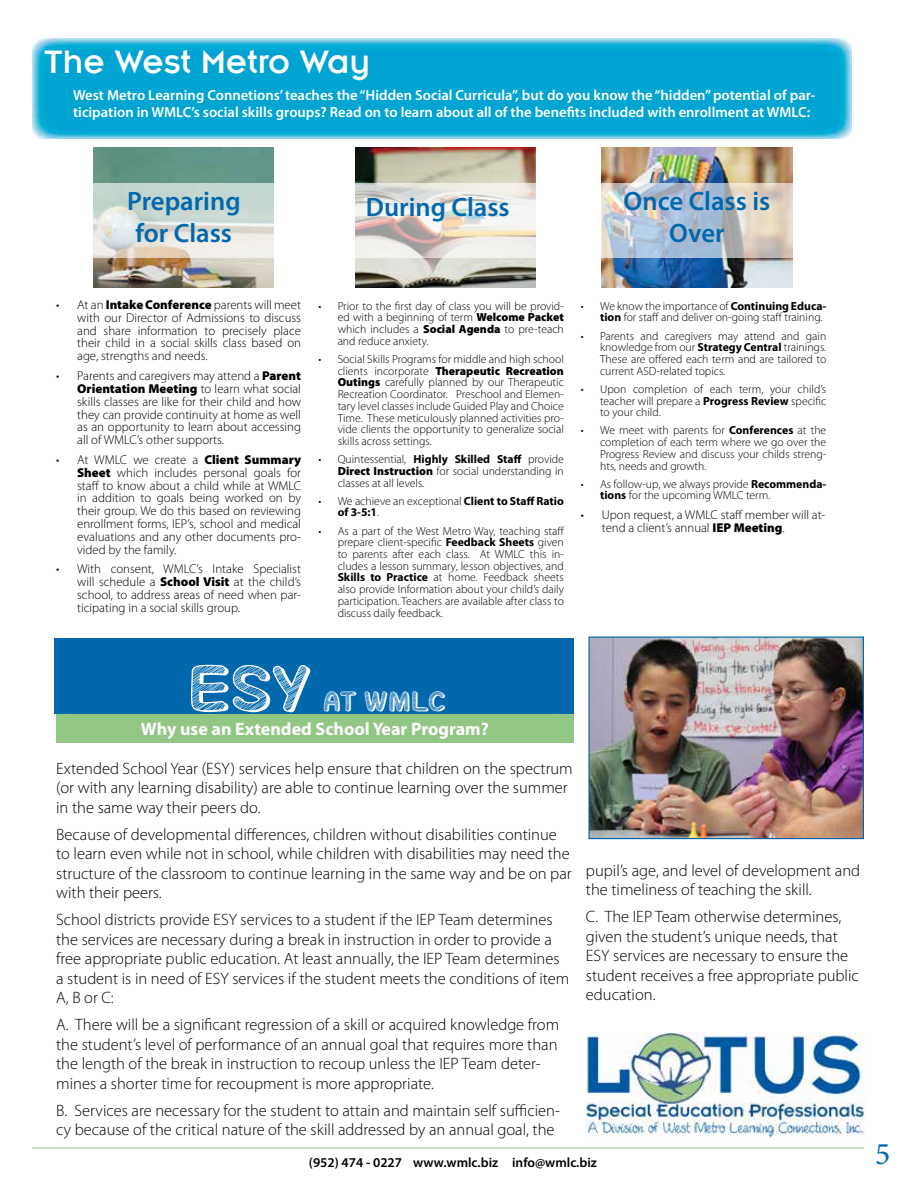
<style>
.page{position:relative;width:918px;height:1188px;background:#fff}
.page>*{position:absolute;margin:0;border:0;box-sizing:border-box;transform-origin:0 0}
.t1{font:63px "Mf Sippin On Sunshine";color:#fff}
.t2{font:35.85px "Insignia LT";color:#fff}
.t3{font:31.5px "Minion Pro";color:#0268ad}
.t4{font:27px "Mf Sippin On Sunshine";letter-spacing:-.015em;color:#fff}
.t5{font:600 26.7px/32px "Myriad Pro";color:#0268ad;text-align:center}
.t6{font:700 18px "Myriad Pro";color:#fff}
.t7{font:300 16.5px/19.5px "Myriad Pro";color:#000}
.t8{font:600 14.7px/17.5px "Myriad Pro";color:#fff}
.t9{font:600 13.5px "Myriad Pro";color:#000}
.t10{font:300 12.75px/12.8px "Myriad Pro";color:#000;text-align:justify}
.t11{font:300 11.7px/11.7px "Myriad Pro";color:#000;text-align:justify}
.t12{font:700 11.7px/11.7px "Myriad Pro";color:#000}
.s1{font-weight:900}
.s2{font-weight:700}
.s3{font-weight:300}
</style>
<div class="page">
<img style="left:590px;top:639px;width:272px;height:198px">
<div style="left:588px;top:637px;width:276px;height:202px;border:1px solid #0268ad"></div>
<div style="left:56px;top:713px;width:517px;height:30px;background:#91c783"></div>
<img style="left:586px;top:1033px;width:280px;height:105px">
<hr style="left:32px;top:1148px;width:832px;height:1px;background:#91c783">
<div style="left:54px;top:638px;width:519px;height:76px;background:#0268ad"></div>
<img style="left:94px;top:148px;width:180px;height:140px">
<img style="left:602px;top:148px;width:190px;height:139px">
<img style="left:33px;top:38px;width:819px;height:101px">
<img style="left:132px;top:65px;width:608px;height:86px">
<img style="left:356px;top:148px;width:180px;height:139px">
<svg style="left:93px;top:183px;width:700px;height:75px"></svg>
<h2 class="t2" style="left:44px;top:43px;width:328px">The West Metro Way</h2>
<p class="t8" style="left:73px;top:86px;width:744px">West Metro Learning Connetions’ teaches the “Hidden Social Curricula”, but do you know the “hidden” potential of par&shy;ticipation in WMLC’s social skills groups? Read on to learn about all of the benefits included with enrollment at WMLC:</p>
<h3 class="t5" style="left:127px;top:184px;width:115px">Preparing for Class</h3>
<h3 class="t5" style="left:366px;top:191px;width:145px">During Class</h3>
<h3 class="t5" style="left:624px;top:184px;width:148px">Once Class is<br>Over</h3>
<p class="t10" style="left:77px;top:298px;width:225px;text-indent:-21px">• At an <span class="s1">Intake Conference</span> parents will meet with our Director of Admissions to discuss and share information to precisely place their child in a social skills class based on age, strengths and needs.</p>
<p class="t10" style="left:77px;top:369px;width:225px;text-indent:-21px">• Parents and caregivers may attend a <span class="s1">Parent Orientation Meeting</span> to learn what social skills classes are like for their child and how they can provide continuity at home as well as an opportunity to learn about accessing all of WMLC’s other supports.</p>
<p class="t10" style="left:77px;top:453px;width:225px;text-indent:-21px">• At WMLC we create a <span class="s1">Client Summary Sheet</span> which includes personal goals for staff to know about a child while at WMLC in addition to goals being worked on by their group. We do this based on reviewing enrollment forms, IEP’s, school and medical evaluations and any other documents pro&shy;vided by the family.</p>
<p class="t10" style="left:77px;top:563px;width:225px;text-indent:-21px">• With consent, WMLC’s Intake Specialist will schedule a <span class="s1">School Visit</span> at the child’s school, to address areas of need when par&shy;ticipating in a social skills group.</p>
<p class="t11" style="left:338px;top:300px;width:228px;text-indent:-19px">• Prior to the first day of class you will be provid&shy;ed with a beginning of term <span class="s1">Welcome Packet </span>which includes a <span class="s1">Social Agenda</span> to pre-teach and reduce anxiety.</p>
<p class="t11" style="left:338px;top:353px;width:228px;text-indent:-19px">• Social Skills Programs for middle and high school clients incorporate <span class="s1">Therapeutic Recreation Outings</span> carefully planned by our Therapeutic Recreation Coordinator. Preschool and Elemen&shy;tary level classes include Guided Play and Choice Time. These meticulously planned activities pro&shy;vide clients the opportunity to generalize social skills across settings.</p>
<p class="t11" style="left:338px;top:453px;width:228px;text-indent:-19px">• Quintessential, <span class="s2">Highly Skilled Staff</span> provide <span class="s1">Direct Instruction</span> for social understanding in classes at all levels.</p>
<p class="t12" style="left:338px;top:495px;width:228px;text-indent:-19px"><span class="s3">• We achieve an exceptional</span> Client to Staff Ratio of 3-5:1<span class="s3">.</span></p>
<p class="t11" style="left:338px;top:525px;width:228px;text-indent:-19px">• As a part of the West Metro Way, teaching staff prepare client-specific <span class="s2">Feedback Sheets</span> given to parents after each class. At WMLC this in&shy;cludes a lesson summary, lesson objectives, and <span class="s2">Skills to Practice</span> at home. Feedback sheets also provide Information about your child’s daily participation. Teachers are available after class to discuss daily feedback.</p>
<p class="t11" style="left:600px;top:300px;width:228px;text-indent:-19px">• We know the importance of <span class="s2">Continuing Educa&shy;tion</span> for staff and deliver on-going staff training.</p>
<p class="t11" style="left:600px;top:330px;width:228px;text-indent:-19px">• Parents and caregivers may attend and gain knowledge from our <span class="s2">Strategy Central</span> trainings.<br>These are offered each term and are tailored to current ASD-related topics.</p>
<p class="t11" style="left:600px;top:383px;width:228px;text-indent:-19px">• Upon completion of each term, your child’s teacher will prepare a <span class="s2">Progress Review</span> specific to your child.</p>
<p class="t11" style="left:600px;top:425px;width:228px;text-indent:-19px">• We meet with parents for <span class="s2">Conferences</span> at the completion of each term where we go over the Progress Review and discuss your childs streng&shy;hts, needs and growth.</p>
<p class="t11" style="left:600px;top:478px;width:228px;text-indent:-19px">• As follow-up, we always provide <span class="s2">Recommenda&shy;tions</span> for the upcoming WMLC term.</p>
<p class="t10" style="left:602px;top:508px;width:225px;text-indent:-21px">• Upon request, a WMLC staff member will at&shy;tend a client’s annual <span class="s1">IEP Meeting</span>.</p>
<h1 class="t1" style="left:188px;top:643px;width:125px">ESY</h1>
<h3 class="t4" style="left:323px;top:682px;width:124px">AT WMLC</h3>
<h3 class="t6" style="left:141px;top:717px;width:349px">Why use an Extended School Year Program?</h3>
<h3 class="t7" style="left:56px;top:758px;width:518px">Extended School Year (ESY) services help ensure that children on the spectrum (or with any learning disability) are able to continue learning over the summer in the same way their peers do.</h3>
<p class="t7" style="left:56px;top:824px;width:517px">Because of developmental differences, children without disabilities continue to learn even while not in school, while children with disabilities may need the structure of the classroom to continue learning in the same way and be on par with their peers.</p>
<p class="t7" style="left:56px;top:910px;width:515px">School districts provide ESY services to a student if the IEP Team determines the services are necessary during a break in instruction in order to provide a free appropriate public education. At least annually, the IEP Team determines a student is in need of ESY services if the student meets the conditions of item A, B or C:</p>
<p class="t7" style="left:56px;top:1015px;width:505px">A. There will be a significant regression of a skill or acquired knowledge from the student’s level of performance of an annual goal that requires more than the length of the break in instruction to recoup unless the IEP Team deter&shy;mines a shorter time for recoupment is more appropriate.</p>
<h3 class="t7" style="left:56px;top:1100px;width:505px">B. Services are necessary for the student to attain and maintain self sufficien&shy;cy because of the critical nature of the skill addressed by an annual goal, the</h3>
<h3 class="t7" style="left:586px;top:860px;width:276px">pupil’s age, and level of development and the timeliness of teaching the skill.</h3>
<h3 class="t7" style="left:586px;top:907px;width:274px">C. The IEP Team otherwise determines, given the student’s unique needs, that ESY services are necessary to ensure the student receives a free appropriate public education.</h3>
<p class="t9" style="left:309px;top:1154px;width:289px">(952) 474 - 0227 www.wmlc.biz info@wmlc.biz</p>
<h3 class="t3" style="left:875px;top:1133px;width:17px">5</h3>
</div>
